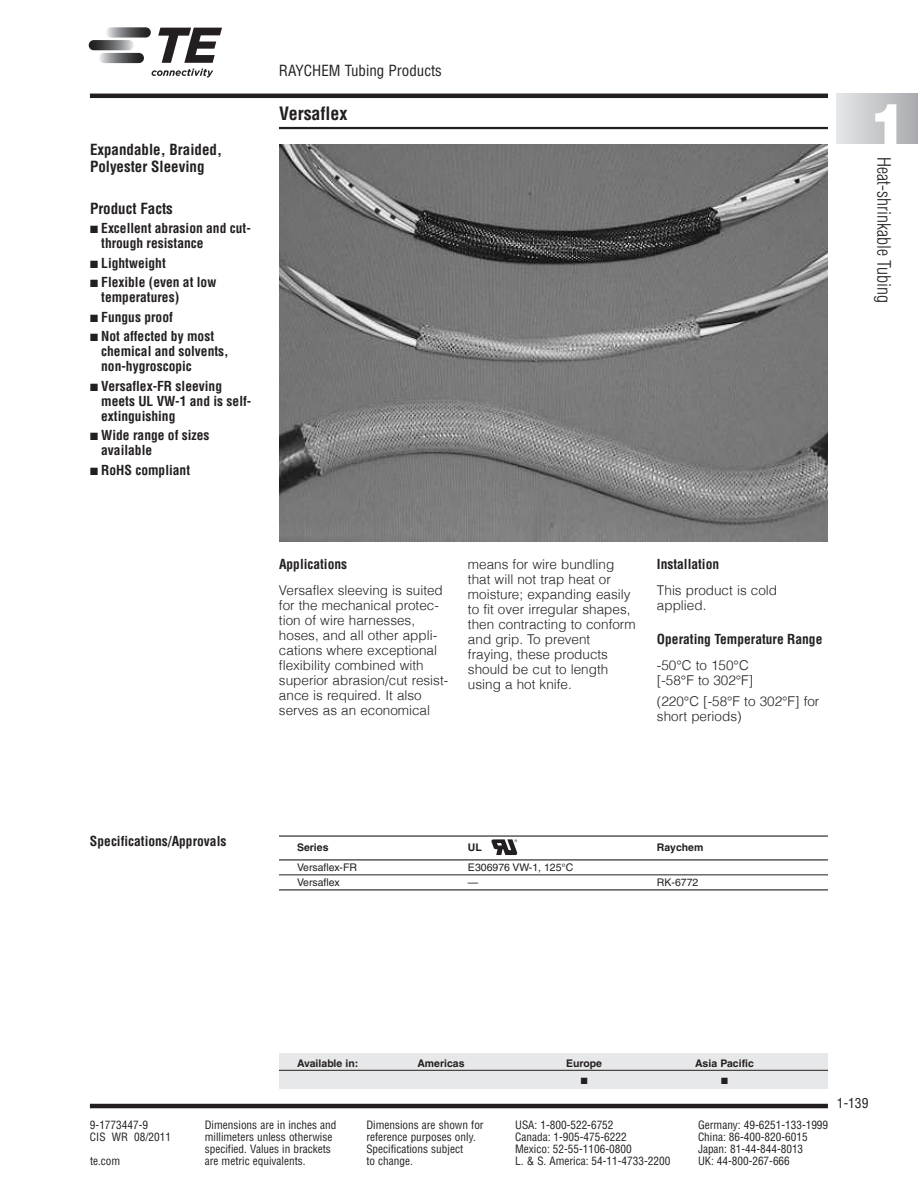
<style>
.page{position:relative;width:918px;height:1188px;background:#fff}
.page>*{position:absolute;margin:0;border:0;box-sizing:border-box;transform-origin:0 0}
.t1{font:900 57px "Helvetica";color:#fff}
.t2{font:300 condensed 18px "Helvetica";color:#231f20}
.t3{font:700 condensed 18px "Helvetica";color:#231f20}
.t4{font:700 condensed 15px/16.5px "Helvetica";color:#231f20}
.t5{font:condensed 15px "Helvetica";color:#231f20}
.t6{font:300 13.5px/15px "Helvetica";color:#231f20}
.t7{font:700 condensed 13.5px/15px "Helvetica";color:#231f20}
.t8{font:condensed 13.5px "Helvetica";color:#231f20}
.t9{font:condensed 11.25px "Helvetica";color:#231f20}
.t10{font:700 10.5px "Helvetica";color:#231f20}
.t11{font:10.5px "Helvetica";color:#231f20}
.t12{font:9px "Zapf Dingbats";color:#231f20}
</style>
<div class="page">
<hr style="left:279px;top:127px;width:549px;height:2px;background:#231f20">
<hr style="left:90px;top:94px;width:738px;height:4px;background:#231f20">
<hr style="left:90px;top:1104px;width:738px;height:4px;background:#231f20">
<div style="left:837px;top:94px;width:81px;height:49px;background:linear-gradient(to right,#e5e6e7,#a9aaae)"></div>
<svg style="left:106px;top:27px;width:45px;height:11px"></svg>
<svg style="left:99px;top:53px;width:45px;height:10px"></svg>
<svg style="left:89px;top:40px;width:45px;height:10px"></svg>
<svg style="left:158px;top:28px;width:64px;height:35px"></svg>
<svg style="left:152px;top:69px;width:61px;height:8px"></svg>
<div style="left:279px;top:1053px;width:549px;height:35px;background:#e7e8e9"></div>
<hr style="left:279px;top:1070px;width:549px;height:1px;background:#231f20">
<img style="left:279px;top:144px;width:549px;height:397px">
<hr style="left:279px;top:835px;width:549px;height:2px;background:#231f20">
<hr style="left:279px;top:859px;width:549px;height:1px;background:#231f20">
<hr style="left:279px;top:875px;width:549px;height:1px;background:#231f20">
<hr style="left:279px;top:889px;width:549px;height:1px;background:#231f20">
<svg style="left:491px;top:839px;width:27px;height:16px"></svg>
<p class="t4" style="left:90px;top:142px;width:134px">Expandable, Braided,<br>Polyester Sleeving</p>
<p class="t4" style="left:90px;top:200px;width:84px">Product Facts</p>
<p class="t7" style="left:101px;top:221px;width:151px;text-indent:-11px">■ Excellent abrasion and cut&shy;through resistance</p>
<p class="t7" style="left:90px;top:256px;width:77px">■ Lightweight</p>
<p class="t7" style="left:101px;top:275px;width:117px;text-indent:-11px">■ Flexible (even at low temperatures)</p>
<p class="t7" style="left:90px;top:310px;width:84px">■ Fungus proof</p>
<p class="t7" style="left:101px;top:329px;width:129px;text-indent:-11px">■ Not affected by most chemical and solvents, non-hygroscopic</p>
<p class="t7" style="left:101px;top:379px;width:152px;text-indent:-11px">■ Versaflex-FR sleeving meets UL VW-1 and is self&shy;extinguishing</p>
<p class="t7" style="left:101px;top:428px;width:110px;text-indent:-11px">■ Wide range of sizes available</p>
<p class="t7" style="left:90px;top:463px;width:102px">■ RoHS compliant</p>
<p class="t5" style="left:279px;top:62px;width:164px">RAYCHEM Tubing Products</p>
<h2 class="t3" style="left:279px;top:103px;width:70px">Versaflex</h2>
<p class="t7" style="left:279px;top:557px;width:70px">Applications</p>
<p class="t6" style="left:279px;top:584px;width:171px">Versaflex sleeving is suited for the mechanical protec&shy;tion of wire harnesses, hoses, and all other appli&shy;cations where exceptional flexibility combined with superior abrasion/cut resist&shy;ance is required. It also serves as an economical</p>
<p class="t6" style="left:468px;top:558px;width:169px">means for wire bundling that will not trap heat or moisture; expanding easily to fit over irregular shapes, then contracting to conform and grip. To prevent fraying, these products should be cut to length using a hot knife.</p>
<p class="t7" style="left:657px;top:557px;width:64px">Installation</p>
<p class="t6" style="left:657px;top:584px;width:122px">This product is cold applied.</p>
<p class="t7" style="left:657px;top:632px;width:167px">Operating Temperature Range</p>
<p class="t6" style="left:657px;top:659px;width:98px">-50°C to 150°C [-58°F to 302°F]</p>
<p class="t6" style="left:657px;top:695px;width:164px">(220°C [-58°F to 302°F] for short periods)</p>
<p class="t7" style="left:90px;top:833px;width:138px">Specifications/Approvals</p>
<p class="t10" style="left:297px;top:843px;width:33px">Series</p>
<p class="t10" style="left:468px;top:843px;width:15px">UL</p>
<p class="t10" style="left:657px;top:843px;width:48px">Raychem</p>
<p class="t11" style="left:297px;top:863px;width:62px">Versaflex-FR</p>
<p class="t11" style="left:468px;top:863px;width:107px">E306976 VW-1, 125°C</p>
<p class="t11" style="left:297px;top:878px;width:44px">Versaflex</p>
<p class="t11" style="left:468px;top:878px;width:12px">—</p>
<p class="t11" style="left:657px;top:878px;width:43px">RK-6772</p>
<h1 class="t1" style="left:870px;top:92px;width:40px">1</h1>
<h2 class="t2" style="left:894px;top:157px;width:147px;rotate:90deg">Heat-shrinkable Tubing</h2>
<p class="t10" style="left:297px;top:1059px;width:63px">Available in:</p>
<p class="t10" style="left:417px;top:1059px;width:49px">Americas</p>
<p class="t10" style="left:566px;top:1059px;width:37px">Europe</p>
<p class="t10" style="left:695px;top:1059px;width:60px">Asia Pacific</p>
<p class="t12" style="left:581px;top:1076px;width:8px">■</p>
<p class="t12" style="left:721px;top:1076px;width:8px">■</p>
<p class="t9" style="left:90px;top:1118px;width:60px">9-1773447-9</p>
<p class="t9" style="left:205px;top:1118px;width:133px">Dimensions are in inches and</p>
<p class="t9" style="left:366px;top:1118px;width:119px">Dimensions are shown for</p>
<p class="t9" style="left:515px;top:1118px;width:100px">USA: 1-800-522-6752</p>
<p class="t9" style="left:698px;top:1118px;width:132px">Germany: 49-6251-133-1999</p>
<p class="t9" style="left:90px;top:1130px;width:83px">CIS WR 08/2011</p>
<p class="t9" style="left:205px;top:1130px;width:129px">millimeters unless otherwise</p>
<p class="t9" style="left:366px;top:1130px;width:111px">reference purposes only.</p>
<p class="t9" style="left:515px;top:1130px;width:113px">Canada: 1-905-475-6222</p>
<p class="t9" style="left:698px;top:1130px;width:111px">China: 86-400-820-6015</p>
<p class="t9" style="left:205px;top:1142px;width:128px">specified. Values in brackets</p>
<p class="t9" style="left:366px;top:1142px;width:98px">Specifications subject</p>
<p class="t9" style="left:515px;top:1142px;width:118px">Mexico: 52-55-1106-0800</p>
<p class="t9" style="left:698px;top:1142px;width:107px">Japan: 81-44-844-8013</p>
<p class="t9" style="left:90px;top:1154px;width:32px">te.com</p>
<p class="t9" style="left:205px;top:1154px;width:102px">are metric equivalents.</p>
<p class="t9" style="left:366px;top:1154px;width:48px">to change.</p>
<p class="t9" style="left:515px;top:1154px;width:157px">L. &amp; S. America: 54-11-4733-2200</p>
<p class="t9" style="left:698px;top:1154px;width:93px">UK: 44-800-267-666</p>
<p class="t8" style="left:837px;top:1096px;width:33px">1-139</p>
</div>
